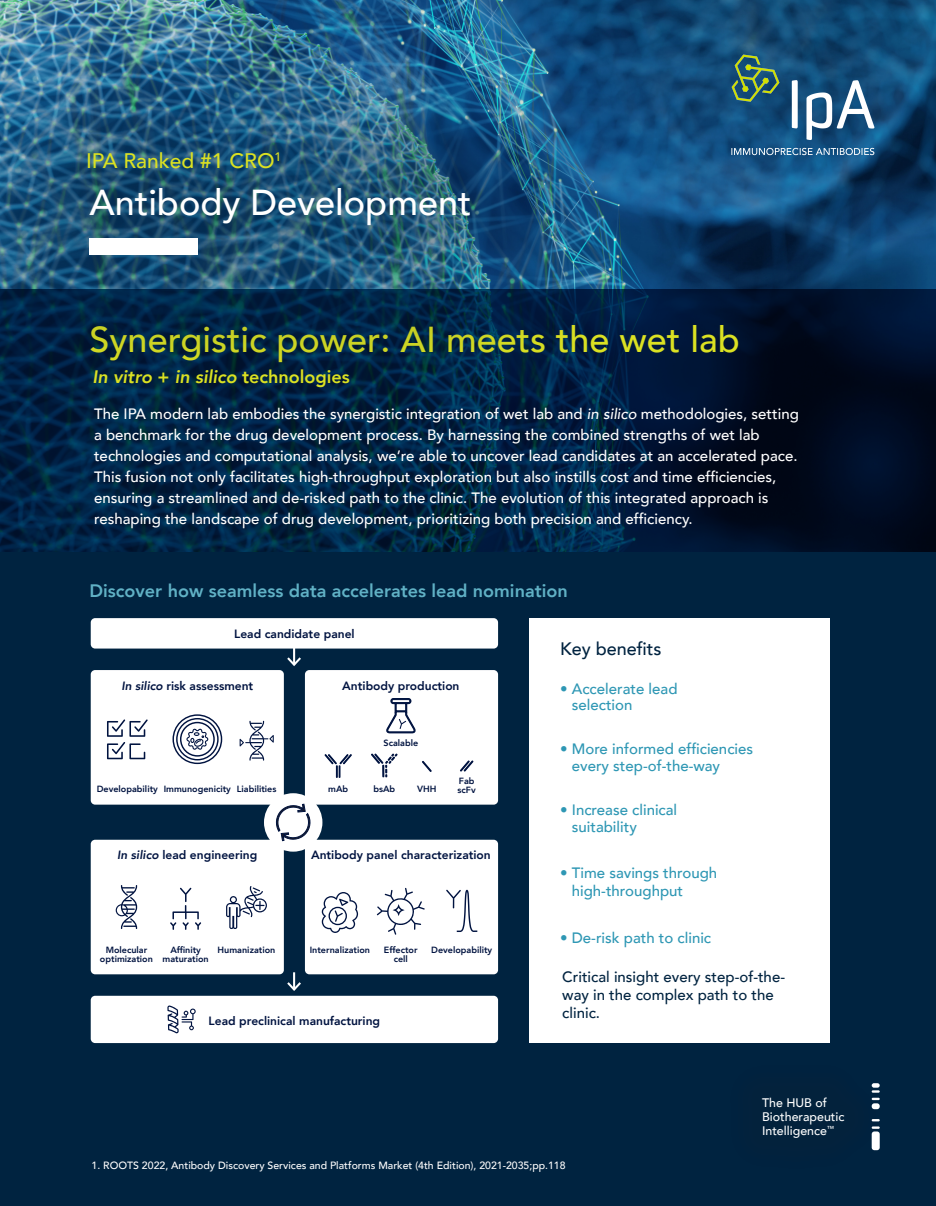
<style>
.page{position:relative;width:936px;height:1206px;background:#fff}
.page>*{position:absolute;margin:0;border:0;box-sizing:border-box;transform-origin:0 0}
.t1{font:500 36px "Avenir";color:#dbe122}
.t2{font:500 36px "Avenir";color:#fff}
.t3{font:500 21px "Avenir";color:#dbe122}
.t4{font:800 18px "Avenir";color:#60b1c5}
.t5{font:italic 800 18px "Avenir";color:#dbe122}
.t6{font:500 18px "Avenir";color:#002340}
.t7{font:500 15px/21px "Avenir";color:#fff}
.t8{font:500 15px/16.5px "Avenir";color:#2e97b4}
.t9{font:500 15px/18px "Avenir";color:#002340}
.t10{font:500 12.45px/13.8px "Avenir";color:#fff}
.t11{font:800 12px "Avenir";color:#001340}
.t12{font:500 10.5px "Avenir";color:#fff}
.t13{font:800 9px/9px "Avenir";color:#001340;text-align:center}
.s1{font-style:normal}
.s2{font-style:italic}
</style>
<div class="page">
<img style="left:0;top:0;width:935px;height:289px">
<svg style="left:0;top:289px;width:935px;height:263px;background:#001a37"></svg>
<div style="left:0;top:552px;width:935px;height:653px;background:#002340"></div>
<div style="left:0;top:2px;width:653px;height:406px;background:#002340;opacity:.4"></div>
<div style="left:90px;top:238px;width:108px;height:17px;background:#fff"></div>
<img style="left:706px;top:29px;width:193px;height:136px">
<div style="left:528px;top:618px;width:300px;height:424px;background:#fff"></div>
<div style="left:91px;top:839px;width:193px;height:135px;background:#fff;border-radius:4px"></div>
<div style="left:305px;top:839px;width:193px;height:135px;background:#fff;border-radius:4px"></div>
<div style="left:91px;top:670px;width:193px;height:134px;background:#fff;border-radius:4px"></div>
<div style="left:305px;top:670px;width:193px;height:134px;background:#fff;border-radius:4px"></div>
<div style="left:91px;top:995px;width:407px;height:47px;background:#fff;border-radius:4px"></div>
<div style="left:91px;top:618px;width:407px;height:30px;background:#fff;border-radius:4px"></div>
<div style="left:264px;top:793px;width:58px;height:58px;background:#fff;border-radius:50%"></div>
<svg style="left:287px;top:972px;width:14px;height:19px"></svg>
<svg style="left:285px;top:648px;width:18px;height:18px"></svg>
<svg style="left:167px;top:1005px;width:28px;height:27px"></svg>
<svg style="left:275px;top:803px;width:36px;height:37px"></svg>
<svg style="left:321px;top:892px;width:37px;height:40px"></svg>
<svg style="left:376px;top:887px;width:48px;height:47px"></svg>
<svg style="left:446px;top:889px;width:31px;height:42px"></svg>
<svg style="left:107px;top:719px;width:41px;height:40px"></svg>
<svg style="left:172px;top:714px;width:50px;height:49px"></svg>
<svg style="left:239px;top:720px;width:34px;height:40px"></svg>
<svg style="left:116px;top:885px;width:21px;height:43px"></svg>
<svg style="left:170px;top:887px;width:31px;height:42px"></svg>
<svg style="left:226px;top:886px;width:41px;height:42px"></svg>
<svg style="left:324px;top:754px;width:27px;height:23px"></svg>
<svg style="left:371px;top:753px;width:26px;height:23px"></svg>
<svg style="left:460px;top:760px;width:13px;height:11px"></svg>
<svg style="left:422px;top:761px;width:9px;height:10px"></svg>
<svg style="left:386px;top:698px;width:29px;height:35px"></svg>
<svg style="left:871px;top:1082px;width:8px;height:5px"></svg>
<svg style="left:871px;top:1090px;width:8px;height:9px"></svg>
<svg style="left:871px;top:1102px;width:8px;height:6px"></svg>
<div style="left:871px;top:1131px;width:8px;height:18px;background:#fff;border-radius:3px"></div>
<svg style="left:871px;top:1119px;width:8px;height:9px"></svg>
<p class="t3" style="left:86px;top:142px;width:197px">IPA Ranked #1 CRO<sup>1</sup></p>
<p class="t2" style="left:90px;top:171px;width:383px">Antibody Development</p>
<p class="t1" style="left:90px;top:308px;width:651px">Synergistic power: AI meets the wet lab</p>
<p class="t5" style="left:93px;top:366px;width:259px">In vitro <span class="s1">+</span> in silico <span class="s1">technologies</span></p>
<p class="t7" style="left:94px;top:402px;width:706px">The IPA modern lab embodies the synergistic integration of wet lab and <span class="s2">in silico</span> methodologies, setting a benchmark for the drug development process. By harnessing the combined strengths of wet lab technologies and computational analysis, we’re able to uncover lead candidates at an accelerated pace.<br>This fusion not only facilitates high-throughput exploration but also instills cost and time efficiencies, ensuring a streamlined and de-risked path to the clinic. The evolution of this integrated approach is reshaping the landscape of drug development, prioritizing both precision and efficiency.</p>
<p class="t4" style="left:90px;top:576px;width:479px">Discover how seamless data accelerates lead nomination</p>
<p class="t11" style="left:234px;top:624px;width:122px">Lead candidate panel</p>
<p class="t11" style="left:121px;top:676px;width:133px"><span class="s2">In silico</span> risk assessment</p>
<p class="t11" style="left:342px;top:676px;width:119px">Antibody production</p>
<p class="t13" style="left:97px;top:784px;width:63px">Developability</p>
<p class="t13" style="left:164px;top:784px;width:69px">Immunogenicity</p>
<p class="t13" style="left:237px;top:784px;width:41px">Liabilities</p>
<p class="t13" style="left:383px;top:738px;width:36px">Scalable</p>
<p class="t13" style="left:328px;top:784px;width:21px">mAb</p>
<p class="t13" style="left:373px;top:784px;width:23px">bsAb</p>
<p class="t13" style="left:458px;top:776px;width:17px">Fab</p>
<p class="t13" style="left:417px;top:784px;width:21px">VHH</p>
<p class="t13" style="left:457px;top:785px;width:20px">scFv</p>
<p class="t11" style="left:117px;top:845px;width:142px"><span class="s2">In silico</span> lead engineering</p>
<p class="t11" style="left:311px;top:845px;width:181px">Antibody panel characterization</p>
<p class="t13" style="left:100px;top:945px;width:54px">Molecular optimization</p>
<p class="t13" style="left:162px;top:945px;width:48px">Affinity maturation</p>
<p class="t13" style="left:217px;top:945px;width:59px">Humanization</p>
<p class="t13" style="left:309px;top:945px;width:62px">Internalization</p>
<p class="t13" style="left:384px;top:945px;width:35px">Effector cell</p>
<p class="t13" style="left:431px;top:945px;width:63px">Developability</p>
<p class="t11" style="left:208px;top:1011px;width:173px">Lead preclinical manufacturing</p>
<p class="t6" style="left:560px;top:632px;width:103px">Key benefits</p>
<p class="t8" style="left:571px;top:679px;width:107px;text-indent:-12px">• Accelerate lead selection</p>
<p class="t8" style="left:571px;top:740px;width:183px;text-indent:-12px">• More informed efficiencies every step-of-the-way</p>
<p class="t8" style="left:571px;top:800px;width:107px;text-indent:-12px">• Increase clinical suitability</p>
<p class="t8" style="left:571px;top:862px;width:147px;line-height:18px;text-indent:-12px">• Time savings through high-throughput</p>
<p class="t8" style="left:560px;top:928px;width:152px">• De-risk path to clinic</p>
<p class="t9" style="left:562px;top:966px;width:224px">Critical insight every step-of-the&shy;way in the complex path to the clinic.</p>
<p class="t10" style="left:761px;top:1094px;width:84px">The HUB of<br>Biotherapeutic<br>Intelligence<sup>™</sup></p>
<p class="t12" style="left:91px;top:1155px;width:475px">1. ROOTS 2022, Antibody Discovery Services and Platforms Market (4th Edition), 2021-2035;pp.118</p>
</div>
